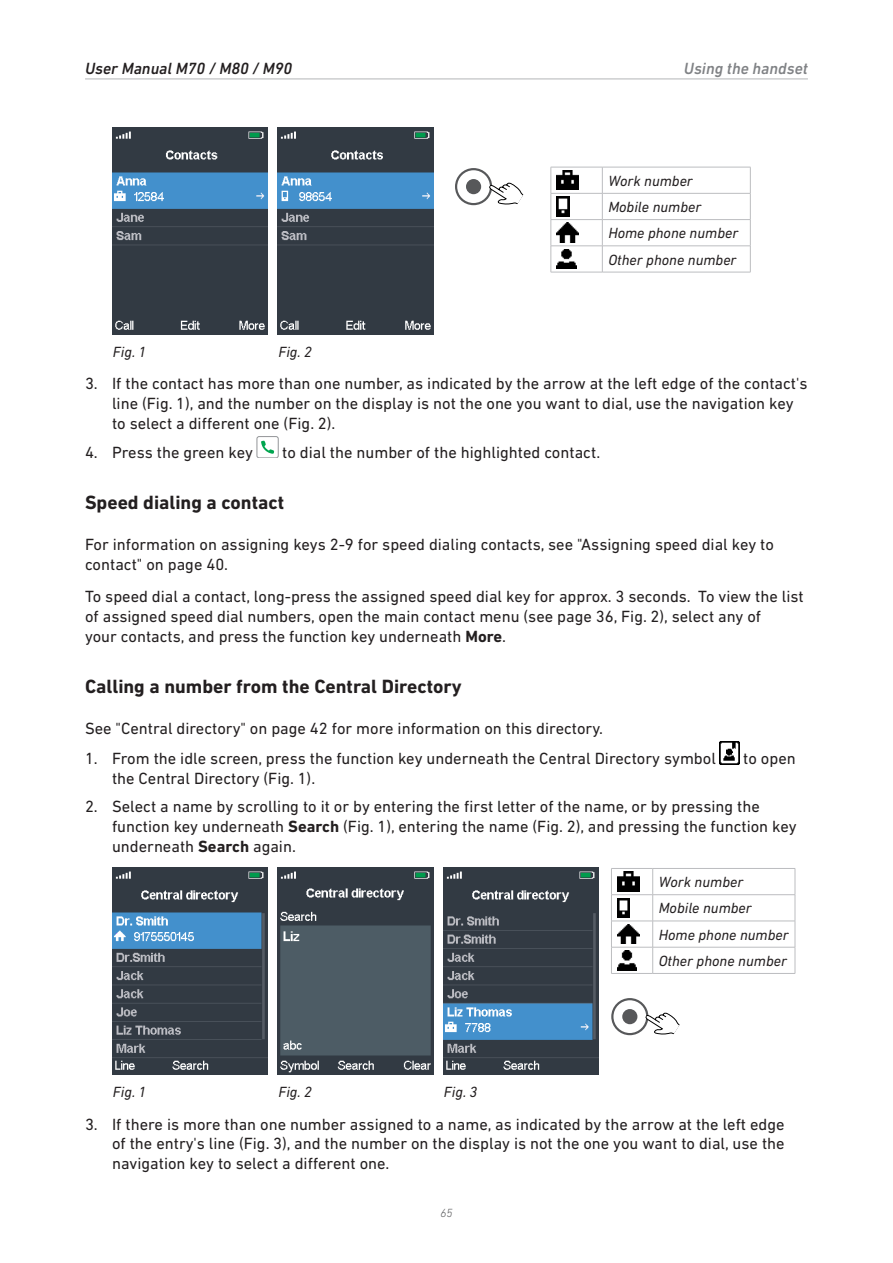
<style>
.page{position:relative;width:893px;height:1263px;background:#fff}
.page>*{position:absolute;margin:0;border:0;box-sizing:border-box;transform-origin:0 0}
.Ü4{font:700 19.5px "DIN Next LT Pro";color:#231f20}
.t1{font:16.5px/19.8px "DIN Next LT Pro";color:#231f20}
.t2{font:italic 500 16.5px "DIN Next LT Pro";color:#231f20}
.t3{font:italic 500 16.5px "DIN Next LT Pro";color:#808285}
.Bildunterschrift{font:italic 15px "DIN Next LT Pro";color:#231f20}
.t4{font:italic 300 12px "DIN Next LT Pro";color:#57585a}
.s1{font-weight:700}
</style>
<div class="page">
<hr style="left:85px;top:78px;width:723px;height:1px;background:#bcbdc0">
<img style="left:112px;top:128px;width:155px;height:207px">
<img style="left:278px;top:128px;width:155px;height:207px">
<div style="left:257px;top:437px;width:21px;height:21px;border:1px solid #939598;border-radius:2px"></div>
<svg style="left:261px;top:441px;width:13px;height:13px"></svg>
<img style="left:720px;top:742px;width:19px;height:22px">
<img style="left:112px;top:868px;width:155px;height:207px">
<img style="left:278px;top:868px;width:155px;height:207px">
<img style="left:443px;top:868px;width:156px;height:207px">
<svg style="left:456px;top:169px;width:35px;height:35px"></svg>
<div style="left:455px;top:168px;width:37px;height:37px;border:2px solid #57585a;border-radius:50%"></div>
<div style="left:466px;top:179px;width:15px;height:15px;background:#57585a;border-radius:50%"></div>
<svg style="left:489px;top:182px;width:35px;height:23px"></svg>
<hr style="left:551px;top:167px;width:51px;height:1px;background:#bcbdc0">
<hr style="left:602px;top:167px;width:148px;height:1px;background:#bcbdc0">
<hr style="left:551px;top:193px;width:51px;height:1px;background:#bcbdc0">
<hr style="left:602px;top:193px;width:148px;height:1px;background:#bcbdc0">
<hr style="left:551px;top:219px;width:51px;height:1px;background:#bcbdc0">
<hr style="left:602px;top:219px;width:148px;height:1px;background:#bcbdc0">
<hr style="left:551px;top:246px;width:51px;height:1px;background:#bcbdc0">
<svg style="left:551px;top:167px;width:1px;height:105px"></svg>
<hr style="left:602px;top:246px;width:148px;height:1px;background:#bcbdc0">
<svg style="left:602px;top:167px;width:1px;height:105px"></svg>
<svg style="left:750px;top:167px;width:1px;height:105px"></svg>
<hr style="left:551px;top:272px;width:51px;height:1px;background:#bcbdc0">
<hr style="left:602px;top:272px;width:148px;height:1px;background:#bcbdc0">
<img style="left:557px;top:170px;width:22px;height:20px">
<img style="left:557px;top:197px;width:12px;height:19px">
<img style="left:557px;top:223px;width:22px;height:19px">
<img style="left:557px;top:249px;width:19px;height:20px">
<svg style="left:612px;top:999px;width:35px;height:35px"></svg>
<div style="left:611px;top:998px;width:37px;height:37px;border:2px solid #57585a;border-radius:50%"></div>
<div style="left:622px;top:1009px;width:15px;height:15px;background:#57585a;border-radius:50%"></div>
<svg style="left:645px;top:1012px;width:35px;height:23px"></svg>
<hr style="left:611px;top:868px;width:42px;height:1px;background:#bcbdc0">
<hr style="left:653px;top:868px;width:142px;height:1px;background:#bcbdc0">
<hr style="left:611px;top:894px;width:42px;height:1px;background:#bcbdc0">
<hr style="left:653px;top:894px;width:142px;height:1px;background:#bcbdc0">
<hr style="left:611px;top:921px;width:42px;height:1px;background:#bcbdc0">
<hr style="left:653px;top:921px;width:142px;height:1px;background:#bcbdc0">
<hr style="left:611px;top:947px;width:42px;height:1px;background:#bcbdc0">
<svg style="left:611px;top:869px;width:1px;height:104px"></svg>
<hr style="left:653px;top:947px;width:142px;height:1px;background:#bcbdc0">
<svg style="left:652px;top:869px;width:1px;height:104px"></svg>
<svg style="left:795px;top:869px;width:1px;height:104px"></svg>
<hr style="left:611px;top:973px;width:42px;height:1px;background:#bcbdc0">
<hr style="left:653px;top:973px;width:142px;height:1px;background:#bcbdc0">
<img style="left:617px;top:872px;width:22px;height:19px">
<img style="left:617px;top:898px;width:13px;height:19px">
<img style="left:617px;top:924px;width:22px;height:20px">
<img style="left:617px;top:950px;width:20px;height:20px">
<p class="t2" style="left:85px;top:59px;width:209px">User Manual M70 / M80 / M90</p>
<p class="t3" style="left:684px;top:59px;width:126px">Using the handset</p>
<p class="Bildunterschrift" style="left:608px;top:172px;width:86px">Work number</p>
<p class="Bildunterschrift" style="left:608px;top:198px;width:95px">Mobile number</p>
<p class="Bildunterschrift" style="left:608px;top:225px;width:131px">Home phone number</p>
<p class="Bildunterschrift" style="left:608px;top:251px;width:130px">Other phone number</p>
<p class="Bildunterschrift" style="left:113px;top:343px;width:35px">Fig. 1</p>
<p class="Bildunterschrift" style="left:278px;top:343px;width:35px">Fig. 2</p>
<p class="t1" style="left:112px;top:374px;width:697px;text-indent:-27px">3. If the contact has more than one number, as indicated by the arrow at the left edge of the contact's line (Fig. 1), and the number on the display is not the one you want to dial, use the navigation key to select a different one (Fig. 2).</p>
<p class="t1" style="left:85px;top:442px;width:169px">4. Press the green key</p>
<p class="t1" style="left:282px;top:442px;width:320px">to dial the number of the highlighted contact.</p>
<p class="Ü4" style="left:85px;top:491px;width:201px">Speed dialing a contact</p>
<p class="t1" style="left:85px;top:534px;width:690px">For information on assigning keys 2-9 for speed dialing contacts, see "Assigning speed dial key to contact" on page 40.</p>
<p class="t1" style="left:85px;top:587px;width:720px">To speed dial a contact, long-press the assigned speed dial key for approx. 3 seconds. To view the list of assigned speed dial numbers, open the main contact menu (see page 36, Fig. 2), select any of<br>your contacts, and press the function key underneath <span class="s1">More</span>.</p>
<p class="Ü4" style="left:85px;top:675px;width:378px">Calling a number from the Central Directory</p>
<p class="t1" style="left:85px;top:718px;width:519px">See "Central directory" on page 42 for more information on this directory.</p>
<p class="t1" style="left:85px;top:748px;width:632px">1. From the idle screen, press the function key underneath the Central Directory symbol</p>
<p class="t1" style="left:743px;top:748px;width:54px">to open</p>
<p class="t1" style="left:112px;top:768px;width:205px">the Central Directory (Fig. 1).</p>
<p class="t1" style="left:112px;top:797px;width:686px;text-indent:-27px">2. Select a name by scrolling to it or by entering the first letter of the name, or by pressing the function key underneath <span class="s1">Search</span> (Fig. 1), entering the name (Fig. 2), and pressing the function key underneath <span class="s1">Search</span> again.</p>
<p class="Bildunterschrift" style="left:659px;top:873px;width:86px">Work number</p>
<p class="Bildunterschrift" style="left:659px;top:900px;width:95px">Mobile number</p>
<p class="Bildunterschrift" style="left:659px;top:926px;width:131px">Home phone number</p>
<p class="Bildunterschrift" style="left:659px;top:952px;width:130px">Other phone number</p>
<p class="Bildunterschrift" style="left:113px;top:1083px;width:35px">Fig. 1</p>
<p class="Bildunterschrift" style="left:278px;top:1083px;width:35px">Fig. 2</p>
<p class="Bildunterschrift" style="left:444px;top:1083px;width:35px">Fig. 3</p>
<p class="t1" style="left:112px;top:1114px;width:674px;text-align:justify;text-indent:-27px">3. If there is more than one number assigned to a name, as indicated by the arrow at the left edge of the entry's line (Fig. 3), and the number on the display is not the one you want to dial, use the navigation key to select a different one.</p>
<p class="t4" style="left:440px;top:1205px;width:14px">65</p>
</div>
